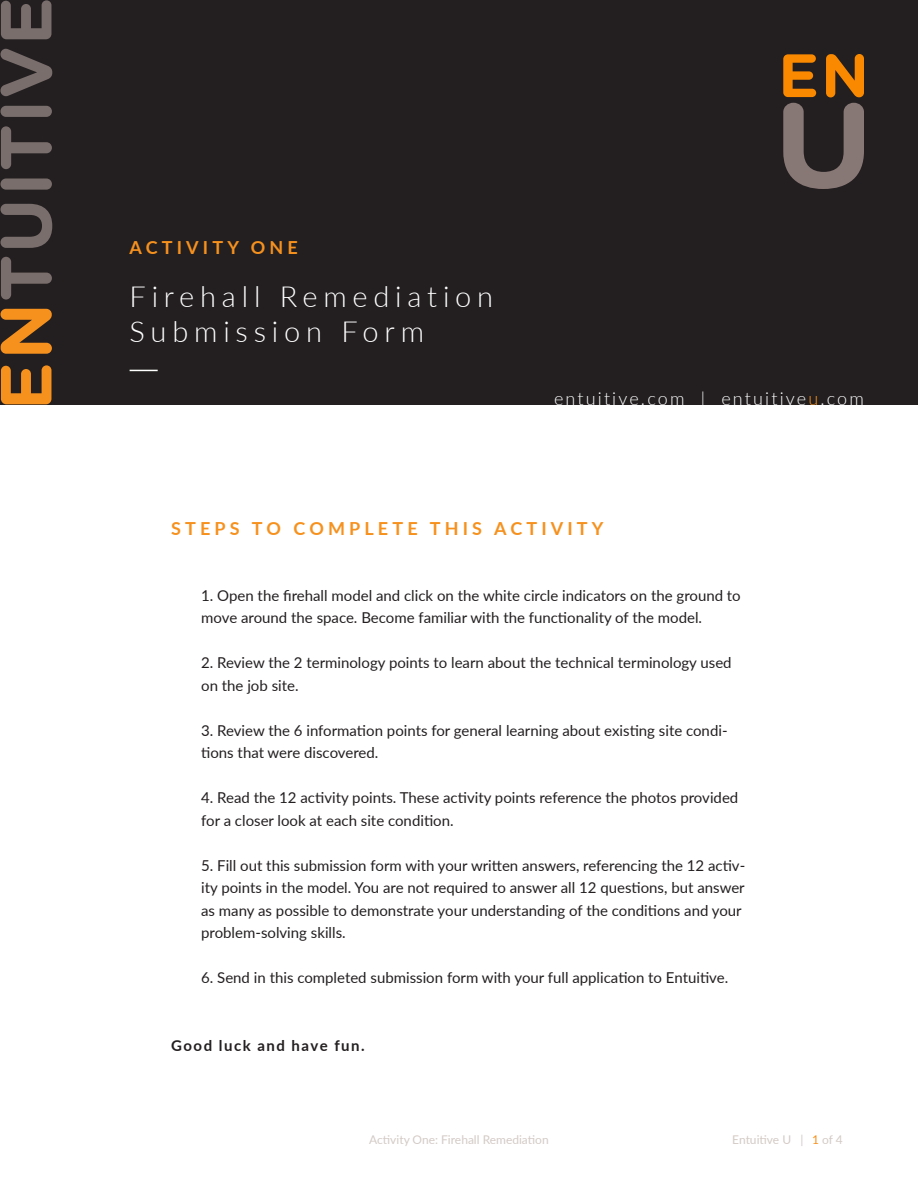
<style>
.page{position:relative;width:918px;height:1188px;background:#fff}
.page>*{position:absolute;margin:0;border:0;box-sizing:border-box;transform-origin:0 0}
.t1{font:300 29.1px "Lato";letter-spacing:.2em;color:#fff}
.t2{font:700 18px "Lato";letter-spacing:.23em;color:#f6911e}
.t3{font:300 18px "Lato";letter-spacing:.12em;color:#fff}
.t4{font:15px/22.5px "Lato";color:#231f20}
.t5{font:700 15px "Lato";letter-spacing:.1em;color:#231f20}
.t6{font:12px "Lato";color:#d3cac5}
.s1{color:#f6911e}
</style>
<div class="page">
<div style="left:0;top:0;width:918px;height:405px;background:#231f20"></div>
<svg style="left:130px;top:370px;width:28px;height:1px"></svg>
<svg style="left:1px;top:365px;width:50px;height:39px"></svg>
<svg style="left:0;top:309px;width:52px;height:45px"></svg>
<svg style="left:1px;top:257px;width:51px;height:43px"></svg>
<svg style="left:0;top:204px;width:52px;height:44px"></svg>
<div style="left:0;top:179px;width:52px;height:11px;background:#796e6c;border-radius:6px"></div>
<svg style="left:1px;top:126px;width:51px;height:43px"></svg>
<div style="left:0;top:106px;width:52px;height:11px;background:#796e6c;border-radius:6px"></div>
<svg style="left:0;top:49px;width:52px;height:47px"></svg>
<svg style="left:1px;top:0;width:50px;height:39px"></svg>
<svg style="left:783px;top:54px;width:33px;height:43px"></svg>
<svg style="left:826px;top:54px;width:38px;height:43px"></svg>
<svg style="left:783px;top:103px;width:81px;height:86px"></svg>
<p class="t2" style="left:130px;top:234px;width:170px">ACTIVITY ONE</p>
<p class="t1" style="left:130px;top:277px;width:365px">Firehall Remediation</p>
<p class="t1" style="left:130px;top:312px;width:296px">Submission Form</p>
<p class="t3" style="left:554px;top:386px;width:311px">entuitive.com | entuitive<span class="s1">u</span>.com</p>
<p class="t2" style="left:171px;top:515px;width:434px">STEPS TO COMPLETE THIS ACTIVITY</p>
<p class="t4" style="left:201px;top:583px;width:541px">1. Open the firehall model and click on the white circle indicators on the ground to move around the space. Become familiar with the functionality of the model.</p>
<p class="t4" style="left:201px;top:651px;width:532px">2. Review the 2 terminology points to learn about the technical terminology used on the job site.</p>
<p class="t4" style="left:201px;top:718px;width:528px">3. Review the 6 information points for general learning about existing site condi&shy;tions that were discovered.</p>
<p class="t4" style="left:201px;top:786px;width:539px">4. Read the 12 activity points. These activity points reference the photos provided for a closer look at each site condition.</p>
<p class="t4" style="left:201px;top:853px;width:546px">5. Fill out this submission form with your written answers, referencing the 12 activ&shy;ity points in the model. You are not required to answer all 12 questions, but answer as many as possible to demonstrate your understanding of the conditions and your problem-solving skills.</p>
<p class="t4" style="left:201px;top:966px;width:529px">6. Send in this completed submission form with your full application to Entuitive.</p>
<p class="t5" style="left:171px;top:1034px;width:195px">Good luck and have fun.</p>
<p class="t6" style="left:369px;top:1131px;width:181px">Activity One: Firehall Remediation</p>
<p class="t6" style="left:732px;top:1131px;width:112px">Entuitive U | <span class="s1">1</span> of 4</p>
</div>
